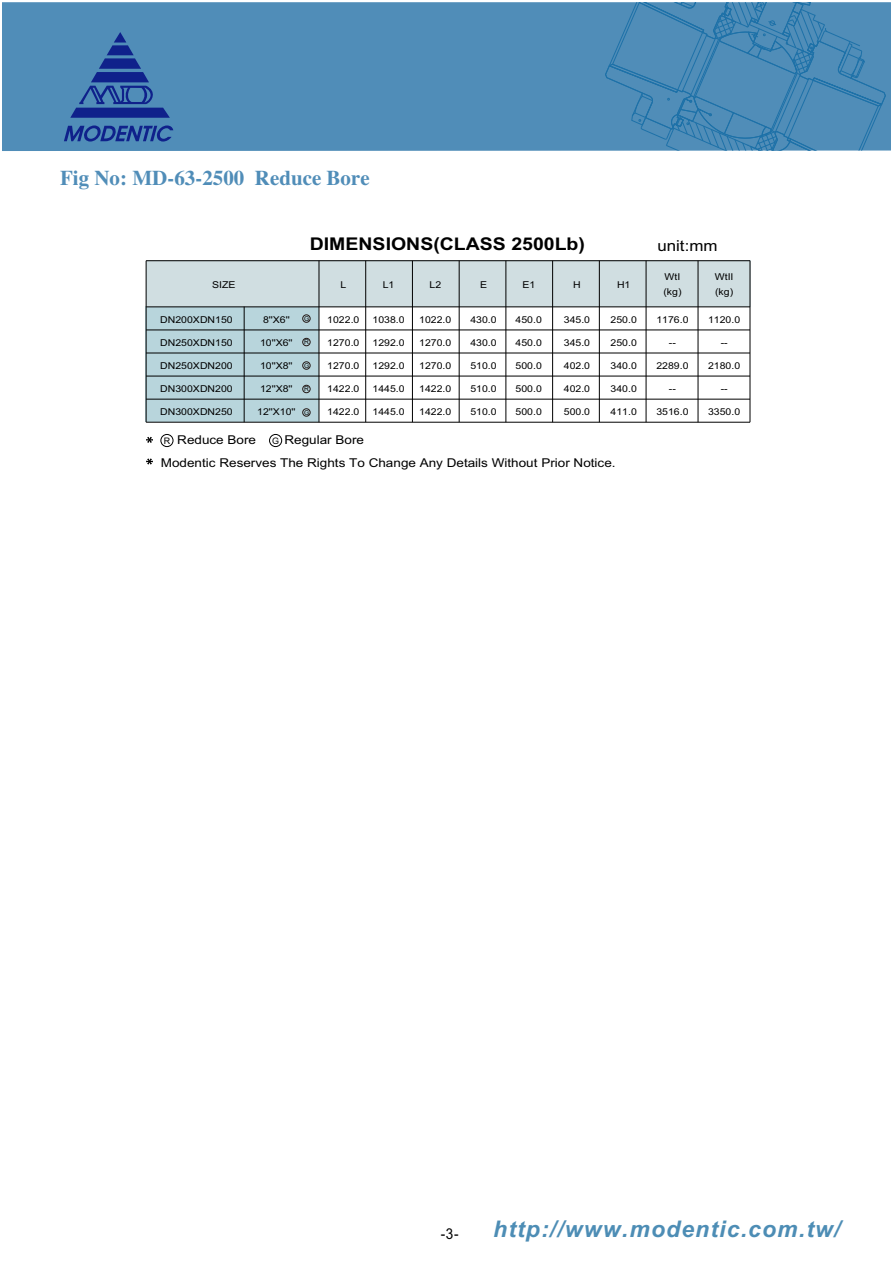
<style>
.page{position:relative;width:893px;height:1263px;background:#fff}
.page>*{position:absolute;margin:0;border:0;box-sizing:border-box;transform-origin:0 0}
.t1{font:italic 700 22.95px "Arial";letter-spacing:.05em;color:#4d8db5}
.t2{font:700 21px "Times";color:#508db8}
.t3{font:700 17.55px "Arial";color:#000;scale:1.11 1}
.t4{font:15.15px "Arial";color:#000;scale:1.11 1}
.t5{font:15px "Arial";color:#000;scale:.9 1}
.t6{font:12.15px/22.6px "Arial";color:#000;scale:1.11 1}
.t7{font:9.45px/15px "Arial";color:#000;scale:1.11 1}
.t8{font:9px "Arial";color:#000}
.t9{font:6.75px "Arial";color:#000}
</style>
<div class="page">
<svg style="left:146px;top:437px;width:7px;height:6px"></svg>
<svg style="left:146px;top:458px;width:7px;height:7px"></svg>
<div style="left:161px;top:434px;width:12px;height:13px;border:1px solid #000;border-radius:50%"></div>
<div style="left:269px;top:434px;width:13px;height:13px;border:1px solid #000;border-radius:50%"></div>
<div style="left:2px;top:2px;width:888px;height:149px;background:#508db8"></div>
<svg style="left:605px;top:2px;width:281px;height:149px"></svg>
<svg style="left:64px;top:125px;width:109px;height:17px"></svg>
<svg style="left:70px;top:32px;width:100px;height:86px"></svg>
<div style="left:146px;top:307px;width:173px;height:115px;background:#b8d5dc"></div>
<div style="left:146px;top:260px;width:604px;height:47px;background:#d0dee1"></div>
<hr style="left:146px;top:307px;width:604px;height:1px;background:#000">
<hr style="left:146px;top:330px;width:604px;height:1px;background:#000">
<hr style="left:244px;top:307px;width:1px;height:115px;background:#000">
<hr style="left:646px;top:261px;width:1px;height:161px;background:#000">
<hr style="left:146px;top:353px;width:604px;height:1px;background:#000">
<hr style="left:319px;top:261px;width:1px;height:161px;background:#000">
<hr style="left:365px;top:261px;width:1px;height:161px;background:#000">
<hr style="left:599px;top:261px;width:1px;height:161px;background:#000">
<hr style="left:552px;top:261px;width:1px;height:161px;background:#000">
<hr style="left:412px;top:261px;width:1px;height:161px;background:#000">
<hr style="left:459px;top:261px;width:1px;height:161px;background:#000">
<hr style="left:506px;top:261px;width:1px;height:161px;background:#000">
<hr style="left:146px;top:376px;width:604px;height:1px;background:#000">
<hr style="left:146px;top:260px;width:604px;height:1px;background:#000">
<hr style="left:146px;top:399px;width:604px;height:1px;background:#000">
<hr style="left:146px;top:422px;width:604px;height:1px;background:#000">
<hr style="left:146px;top:261px;width:1px;height:161px;background:#000">
<hr style="left:698px;top:261px;width:1px;height:161px;background:#000">
<hr style="left:750px;top:261px;width:1px;height:161px;background:#000">
<div style="left:302px;top:338px;width:8px;height:8px;border:1px solid #231815;border-radius:50%"></div>
<div style="left:302px;top:315px;width:8px;height:7px;border:1px solid #231815;border-radius:50%"></div>
<div style="left:302px;top:385px;width:8px;height:8px;border:1px solid #231815;border-radius:50%"></div>
<div style="left:302px;top:362px;width:8px;height:7px;border:1px solid #231815;border-radius:50%"></div>
<div style="left:302px;top:409px;width:8px;height:7px;border:1px solid #231815;border-radius:50%"></div>
<h2 class="t2" style="left:60px;top:171px;width:311px">Fig No: MD-63-2500 Reduce Bore</h2>
<h3 class="t3" style="left:310px;top:234px;width:249px">DIMENSIONS(CLASS 2500Lb)</h3>
<h3 class="t4" style="left:657px;top:240px;width:56px">unit:mm</h3>
<p class="t7" style="left:480px;top:278px;width:8px">E</p>
<p class="t7" style="left:663px;top:270px;width:18px">WtI (kg)</p>
<p class="t7" style="left:715px;top:270px;width:18px">WtII (kg)</p>
<p class="t7" style="left:212px;top:278px;width:23px">SIZE</p>
<p class="t7" style="left:340px;top:278px;width:7px">L</p>
<p class="t7" style="left:383px;top:278px;width:12px">L1</p>
<p class="t7" style="left:429px;top:278px;width:12px">L2</p>
<p class="t7" style="left:573px;top:278px;width:8px">H</p>
<p class="t7" style="left:617px;top:278px;width:14px">H1</p>
<p class="t7" style="left:522px;top:278px;width:13px">E1</p>
<p class="t7" style="left:160px;top:313px;width:67px">DN200XDN150</p>
<p class="t7" style="left:160px;top:336px;width:67px">DN250XDN150</p>
<p class="t7" style="left:160px;top:382px;width:67px">DN300XDN200</p>
<p class="t7" style="left:160px;top:359px;width:67px">DN250XDN200</p>
<p class="t7" style="left:160px;top:405px;width:67px">DN300XDN250</p>
<p class="t7" style="left:263px;top:313px;width:26px">8''X6''</p>
<p class="t7" style="left:327px;top:313px;width:30px">1022.0</p>
<p class="t7" style="left:260px;top:336px;width:31px">10''X6''</p>
<p class="t7" style="left:327px;top:336px;width:30px">1270.0</p>
<p class="t7" style="left:260px;top:382px;width:31px">12''X8''</p>
<p class="t7" style="left:327px;top:382px;width:30px">1422.0</p>
<p class="t7" style="left:257px;top:405px;width:36px">12''X10''</p>
<p class="t9" style="left:304px;top:316px;width:7px">G</p>
<p class="t9" style="left:304px;top:339px;width:6px">R</p>
<p class="t7" style="left:260px;top:359px;width:31px">10''X8''</p>
<p class="t7" style="left:327px;top:359px;width:30px">1270.0</p>
<p class="t7" style="left:327px;top:405px;width:30px">1422.0</p>
<p class="t9" style="left:304px;top:363px;width:7px">G</p>
<p class="t9" style="left:304px;top:386px;width:6px">R</p>
<p class="t9" style="left:304px;top:410px;width:7px">G</p>
<p class="t7" style="left:372px;top:313px;width:30px">1038.0</p>
<p class="t7" style="left:372px;top:336px;width:30px">1292.0</p>
<p class="t7" style="left:372px;top:359px;width:30px">1292.0</p>
<p class="t7" style="left:372px;top:405px;width:30px">1445.0</p>
<p class="t7" style="left:372px;top:382px;width:30px">1445.0</p>
<p class="t7" style="left:419px;top:313px;width:30px">1022.0</p>
<p class="t7" style="left:419px;top:336px;width:30px">1270.0</p>
<p class="t7" style="left:419px;top:382px;width:30px">1422.0</p>
<p class="t7" style="left:419px;top:359px;width:30px">1270.0</p>
<p class="t7" style="left:419px;top:405px;width:30px">1422.0</p>
<p class="t7" style="left:470px;top:313px;width:25px">430.0</p>
<p class="t7" style="left:516px;top:313px;width:25px">450.0</p>
<p class="t7" style="left:564px;top:313px;width:25px">345.0</p>
<p class="t7" style="left:610px;top:313px;width:25px">250.0</p>
<p class="t7" style="left:470px;top:336px;width:25px">430.0</p>
<p class="t7" style="left:516px;top:336px;width:25px">450.0</p>
<p class="t7" style="left:564px;top:336px;width:25px">345.0</p>
<p class="t7" style="left:610px;top:336px;width:25px">250.0</p>
<p class="t7" style="left:470px;top:359px;width:25px">510.0</p>
<p class="t7" style="left:516px;top:359px;width:25px">500.0</p>
<p class="t7" style="left:564px;top:359px;width:25px">402.0</p>
<p class="t7" style="left:610px;top:359px;width:25px">340.0</p>
<p class="t7" style="left:470px;top:382px;width:25px">510.0</p>
<p class="t7" style="left:516px;top:382px;width:25px">500.0</p>
<p class="t7" style="left:564px;top:382px;width:25px">402.0</p>
<p class="t7" style="left:610px;top:382px;width:25px">340.0</p>
<p class="t7" style="left:470px;top:405px;width:25px">510.0</p>
<p class="t7" style="left:564px;top:405px;width:25px">500.0</p>
<p class="t7" style="left:610px;top:405px;width:25px">411.0</p>
<p class="t7" style="left:516px;top:405px;width:25px">500.0</p>
<p class="t6" style="left:161px;top:430px;width:411px;text-indent:124px">Regular Bore<br>Modentic Reserves The Rights To Change Any Details Without Prior Notice.</p>
<p class="t6" style="left:177px;top:430px;width:72px">Reduce Bore</p>
<p class="t8" style="left:164px;top:437px;width:8px">R</p>
<p class="t8" style="left:272px;top:437px;width:8px">G</p>
<p class="t7" style="left:656px;top:313px;width:30px">1176.0</p>
<p class="t7" style="left:669px;top:336px;width:8px">--</p>
<p class="t7" style="left:656px;top:359px;width:30px">2289.0</p>
<p class="t7" style="left:669px;top:382px;width:8px">--</p>
<p class="t7" style="left:656px;top:405px;width:30px">3516.0</p>
<p class="t7" style="left:708px;top:313px;width:30px">1120.0</p>
<p class="t7" style="left:721px;top:336px;width:8px">--</p>
<p class="t7" style="left:708px;top:359px;width:30px">2180.0</p>
<p class="t7" style="left:721px;top:382px;width:8px">--</p>
<p class="t7" style="left:708px;top:405px;width:30px">3350.0</p>
<h3 class="t5" style="left:441px;top:1228px;width:21px">-3-</h3>
<h1 class="t1" style="left:493px;top:1216px;width:349px">http://www.modentic.com.tw/</h1>
</div>
